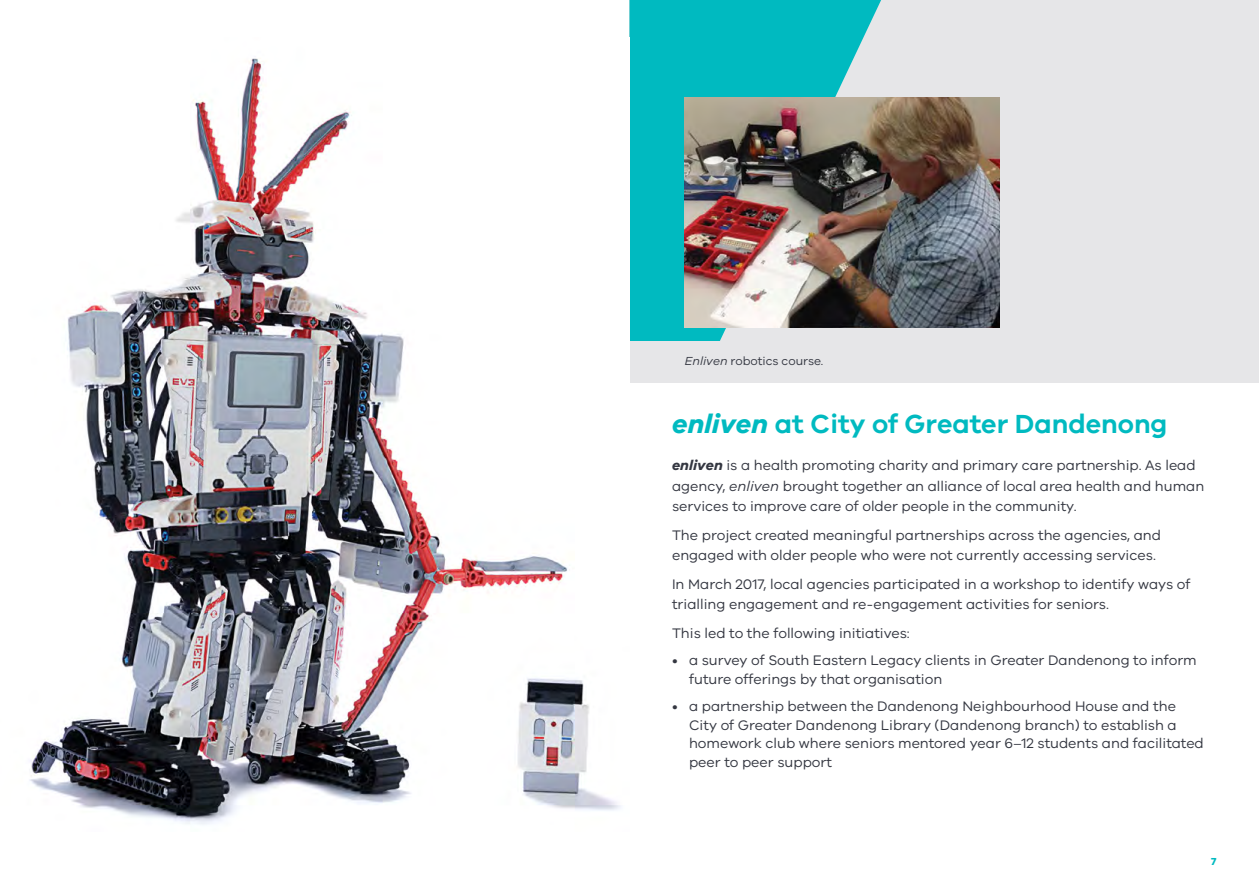
<style>
.page{position:relative;width:1259px;height:893px;background:#fff}
.page>*{position:absolute;margin:0;border:0;box-sizing:border-box;transform-origin:0 0}
.t1{font:600 27px "VIC";color:#00bac0}
.t2{font:14.25px/20.2px "VIC";color:#343741}
.t3{font:12px "VIC";color:#343741}
.t4{font:700 10.5px "VIC";color:#00bac0}
.s1{font-style:italic}
.s2{font-weight:700;font-style:italic}
</style>
<div class="page">
<div style="left:629px;top:0;width:630px;height:383px;background:#e6e6e8"></div>
<svg style="left:629px;top:0;width:258px;height:341px;fill:#00bac0"></svg>
<img style="left:685px;top:98px;width:314px;height:229px">
<img style="left:29px;top:58px;width:592px;height:767px">
<p class="t3" style="left:685px;top:354px;width:140px"><span class="s1">Enliven</span> robotics course.</p>
<h1 class="t1" style="left:672px;top:408px;width:497px"><span class="s2">enliven</span> at City of Greater Dandenong</h1>
<p class="t2" style="left:672px;top:455px;width:534px"><span class="s2">enliven</span> is a health promoting charity and primary care partnership. As lead agency, <span class="s1">enliven</span> brought together an alliance of local area health and human services to improve care of older people in the community.</p>
<p class="t2" style="left:672px;top:524px;width:490px">The project created meaningful partnerships across the agencies, and engaged with older people who were not currently accessing services.</p>
<p class="t2" style="left:672px;top:573px;width:520px">In March 2017, local agencies participated in a workshop to identify ways of trialling engagement and re-engagement activities for seniors.</p>
<p class="t2" style="left:672px;top:622px;width:239px">This led to the following initiatives:</p>
<p class="t2" style="left:689px;top:650px;width:509px;line-height:18.8px;text-indent:-17px">• a survey of South Eastern Legacy clients in Greater Dandenong to inform future offerings by that organisation</p>
<p class="t2" style="left:689px;top:696px;width:516px;line-height:18.8px;text-indent:-17px">• a partnership between the Dandenong Neighbourhood House and the City of Greater Dandenong Library (Dandenong branch) to establish a homework club where seniors mentored year 6–12 students and facilitated peer to peer support</p>
<p class="t4" style="left:1211px;top:855px;width:7px">7</p>
</div>
